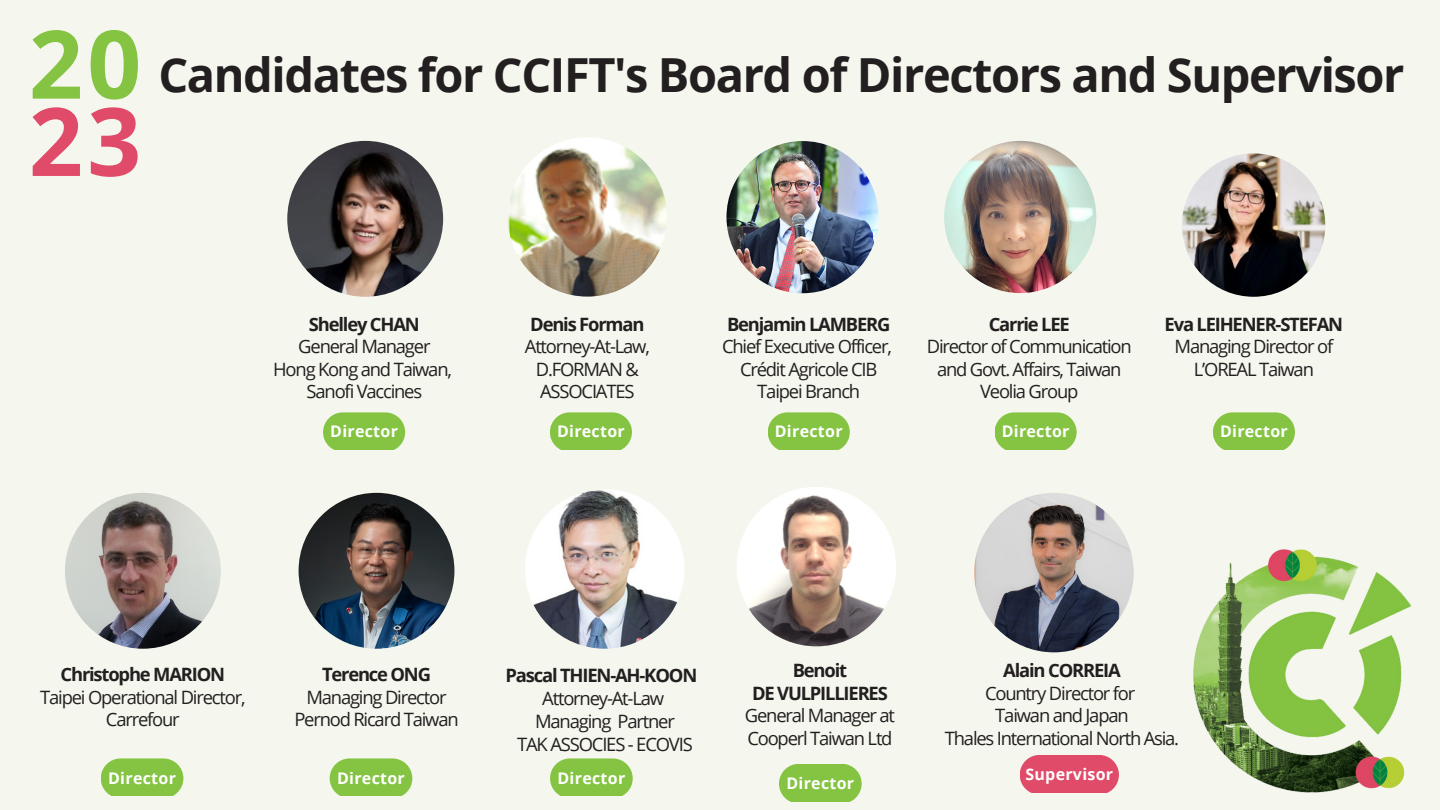
<style>
.page{position:relative;width:1440px;height:810px;background:#f5f7ee}
.page>*{position:absolute;margin:0;border:0;box-sizing:border-box;transform-origin:0 0}
.t1{font:700 94.7px "Open Sans";color:#85c442}
.t2{font:700 94.7px "Open Sans";color:#e14b6a}
.t3{font:700 47px "Open Sans";letter-spacing:-.03em;color:#231f20}
.t4{font:18.4px/22.5px "Open Sans";letter-spacing:-.065em;color:#231f20;text-align:center}
.t5{font:700 18.4px/22.5px "Open Sans";letter-spacing:-.065em;color:#231f20;text-align:center}
.t6{font:700 16px "Open Sans";letter-spacing:.02em;color:#fff}
</style>
<div class="page">
<img style="left:287px;top:141px;width:156px;height:156px;border-radius:50%">
<img style="left:508px;top:137px;width:159px;height:160px;border-radius:50%">
<img style="left:726px;top:141px;width:153px;height:152px;border-radius:50%">
<img style="left:944px;top:141px;width:152px;height:152px;border-radius:50%">
<img style="left:1182px;top:153px;width:143px;height:144px;border-radius:50%">
<img style="left:65px;top:493px;width:156px;height:156px;border-radius:50%">
<img style="left:299px;top:493px;width:155px;height:156px;border-radius:50%">
<img style="left:737px;top:487px;width:159px;height:159px;border-radius:50%">
<img style="left:974px;top:493px;width:160px;height:159px;border-radius:50%">
<img style="left:525px;top:489px;width:159px;height:160px;border-radius:50%">
<img style="left:1193px;top:549px;width:219px;height:244px">
<svg style="left:323px;top:412px;width:82px;height:38px;background:#90c953"></svg>
<svg style="left:101px;top:758px;width:82px;height:38px;background:#8fc852"></svg>
<svg style="left:330px;top:758px;width:82px;height:38px;background:#8fc852"></svg>
<svg style="left:550px;top:758px;width:83px;height:38px;background:#90c953"></svg>
<svg style="left:779px;top:764px;width:83px;height:38px;background:#8fc852"></svg>
<svg style="left:1020px;top:755px;width:98px;height:38px;background:#e25672"></svg>
<svg style="left:550px;top:412px;width:82px;height:38px;background:#90c953"></svg>
<svg style="left:768px;top:412px;width:82px;height:38px;background:#90c953"></svg>
<svg style="left:995px;top:412px;width:82px;height:38px;background:#90c953"></svg>
<svg style="left:1213px;top:412px;width:82px;height:38px;background:#90c953"></svg>
<h1 class="t1" style="left:29px;top:-2px;width:114px">20</h1>
<h1 class="t2" style="left:29px;top:75px;width:114px">23</h1>
<h2 class="t3" style="left:158px;top:42px;width:1248px">Candidates for CCIFT's Board of Directors and Supervisor</h2>
<p class="t5" style="left:309px;top:312px;width:112px">Shelley CHAN</p>
<p class="t4" style="left:273px;top:335px;width:180px">General Manager<br>Hong Kong and Taiwan,<br>Sanofi Vaccines</p>
<p class="t6" style="left:330px;top:420px;width:69px">Director</p>
<p class="t5" style="left:530px;top:312px;width:116px">Denis Forman</p>
<p class="t4" style="left:525px;top:335px;width:126px">Attorney-At-Law,<br>D.FORMAN &amp;<br>ASSOCIATES</p>
<p class="t5" style="left:727px;top:312px;width:165px">Benjamin LAMBERG</p>
<p class="t4" style="left:722px;top:335px;width:171px">Chief Executive Officer,<br>Crédit Agricole CIB<br>Taipei Branch</p>
<p class="t5" style="left:989px;top:312px;width:83px">Carrie LEE</p>
<p class="t4" style="left:927px;top:335px;width:206px">Director of Communication and Govt. Affairs, Taiwan<br>Veolia Group</p>
<p class="t5" style="left:1165px;top:312px;width:180px">Eva LEIHENER-STEFAN</p>
<p class="t4" style="left:1175px;top:335px;width:160px">Managing Director of<br>L’OREAL Taiwan</p>
<p class="t6" style="left:557px;top:420px;width:69px">Director</p>
<p class="t6" style="left:775px;top:420px;width:69px">Director</p>
<p class="t6" style="left:1002px;top:420px;width:69px">Director</p>
<p class="t6" style="left:1220px;top:420px;width:69px">Director</p>
<p class="t5" style="left:61px;top:663px;width:166px">Christophe MARION</p>
<p class="t4" style="left:40px;top:685px;width:207px">Taipei Operational Director,<br>Carrefour</p>
<p class="t5" style="left:322px;top:663px;width:111px">Terence ONG</p>
<p class="t4" style="left:294px;top:685px;width:166px">Managing Director<br>Pernod Ricard Taiwan</p>
<p class="t5" style="left:505px;top:664px;width:193px">Pascal THIEN-AH-KOON</p>
<p class="t4" style="left:517px;top:686px;width:177px;line-height:22.8px">Attorney-At-Law<br>Managing Partner<br>TAK ASSOCIES - ECOVIS</p>
<p class="t5" style="left:752px;top:659px;width:137px">Benoit<br>DE VULPILLIERES</p>
<p class="t4" style="left:745px;top:704px;width:152px;text-align:left">General Manager at<br>Cooperl Taiwan Ltd</p>
<p class="t5" style="left:1003px;top:659px;width:119px">Alain CORREIA</p>
<p class="t4" style="left:945px;top:681px;width:236px">Country Director for<br>Taiwan and Japan<br>Thales International North Asia.</p>
<p class="t6" style="left:108px;top:767px;width:69px">Director</p>
<p class="t6" style="left:337px;top:767px;width:69px">Director</p>
<p class="t6" style="left:557px;top:767px;width:69px">Director</p>
<p class="t6" style="left:786px;top:772px;width:69px">Director</p>
<p class="t6" style="left:1025px;top:763px;width:89px">Supervisor</p>
</div>
